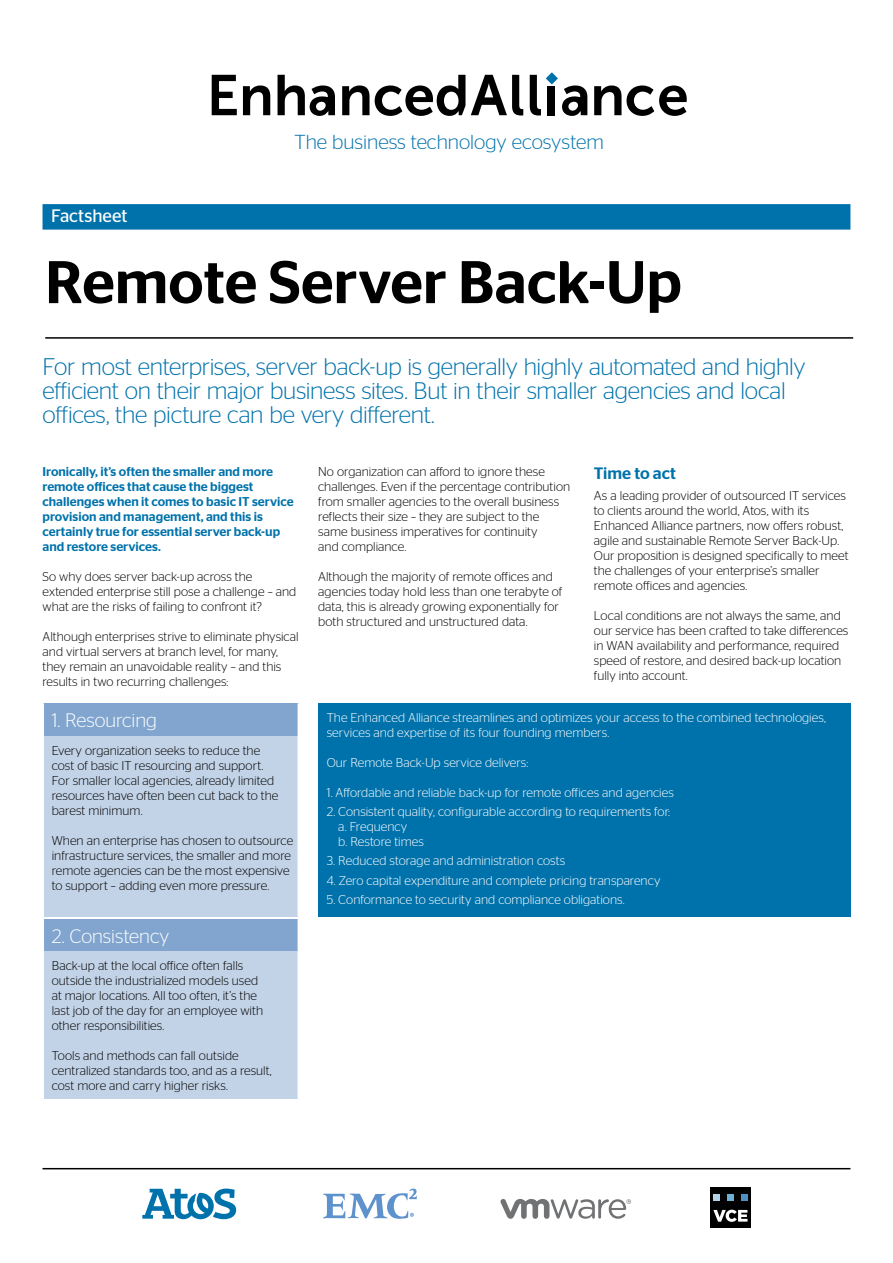
<style>
.page{position:relative;width:893px;height:1263px;background:#fff}
.page>*{position:absolute;margin:0;border:0;box-sizing:border-box;transform-origin:0 0}
.t1{font:500 60px "Stag Sans";color:#000}
.t2{font:300 24px/24px "Stag Sans";letter-spacing:-.015em;color:#0072ab}
.t3{font:300 20.25px "Stag Sans";color:#0072ab}
.t4{font:300 19.5px "Stag Sans";color:#fff}
.t5{font:18px "Stag Sans";color:#fff}
.t6{font:500 16.5px "Stag Sans";color:#0072ab}
.t7{font:300 12.75px/15px "Stag Sans";color:#000}
.t8{font:300 12.75px/15px "Stag Sans";color:#fff}
.t9{font:500 12.75px/15px "Stag Sans";color:#0072ab}
</style>
<div class="page">
<svg style="left:142px;top:1188px;width:94px;height:31px"></svg>
<svg style="left:323px;top:1188px;width:94px;height:31px"></svg>
<svg style="left:500px;top:1199px;width:131px;height:20px"></svg>
<div style="left:710px;top:1188px;width:41px;height:40px;background:#000"></div>
<svg style="left:713px;top:1210px;width:34px;height:12px"></svg>
<div style="left:727px;top:1194px;width:7px;height:7px;background:#6eafd6"></div>
<div style="left:741px;top:1194px;width:6px;height:7px;background:#4f8fc3"></div>
<div style="left:713px;top:1194px;width:7px;height:7px;background:#b1d3e9"></div>
<hr style="left:43px;top:1168px;width:807px;height:1px;background:#000">
<hr style="left:45px;top:337px;width:808px;height:2px;background:#000">
<div style="left:43px;top:204px;width:807px;height:26px;background:#0072ab"></div>
<svg style="left:212px;top:75px;width:25px;height:40px"></svg>
<svg style="left:243px;top:85px;width:27px;height:30px"></svg>
<svg style="left:342px;top:85px;width:27px;height:30px"></svg>
<svg style="left:375px;top:75px;width:90px;height:41px"></svg>
<svg style="left:471px;top:75px;width:52px;height:40px"></svg>
<svg style="left:594px;top:85px;width:93px;height:31px"></svg>
<svg style="left:278px;top:75px;width:57px;height:41px"></svg>
<svg style="left:530px;top:72px;width:57px;height:44px"></svg>
<div style="left:43px;top:703px;width:255px;height:33px;background:#81a5ce"></div>
<div style="left:43px;top:736px;width:255px;height:181px;background:#c3d3e7"></div>
<hr style="left:43px;top:703px;width:1px;height:33px;background:#fff">
<hr style="left:43px;top:736px;width:1px;height:181px;background:#fff">
<div style="left:43px;top:919px;width:255px;height:33px;background:#81a5ce"></div>
<div style="left:43px;top:952px;width:255px;height:147px;background:#c3d3e7"></div>
<hr style="left:43px;top:919px;width:1px;height:33px;background:#fff">
<hr style="left:43px;top:952px;width:1px;height:147px;background:#fff">
<div style="left:318px;top:703px;width:532px;height:214px;background:#0072ab"></div>
<h3 class="t5" style="left:51px;top:205px;width:78px">Factsheet</h3>
<h3 class="t3" style="left:295px;top:131px;width:311px">The business technology ecosystem</h3>
<h1 class="t1" style="left:45px;top:248px;width:638px">Remote Server Back-Up</h1>
<h2 class="t2" style="left:43px;top:354px;width:764px">For most enterprises, server back-up is generally highly automated and highly efficient on their major business sites. But in their smaller agencies and local offices, the picture can be very different.</h2>
<p class="t9" style="left:43px;top:464px;width:253px">Ironically, it’s often the smaller and more remote offices that cause the biggest challenges when it comes to basic IT service provision and management, and this is certainly true for essential server back-up and restore services.</p>
<p class="t7" style="left:43px;top:569px;width:255px">So why does server back-up across the extended enterprise still pose a challenge – and what are the risks of failing to confront it?</p>
<p class="t7" style="left:43px;top:628px;width:258px">Although enterprises strive to eliminate physical and virtual servers at branch level, for many, they remain an unavoidable reality – and this results in two recurring challenges:</p>
<h3 class="t4" style="left:52px;top:710px;width:107px">1. Resourcing</h3>
<p class="t7" style="left:52px;top:742px;width:228px">Every organization seeks to reduce the cost of basic IT resourcing and support.<br>For smaller local agencies, already limited resources have often been cut back to the barest minimum.</p>
<p class="t7" style="left:52px;top:832px;width:243px">When an enterprise has chosen to outsource infrastructure services, the smaller and more remote agencies can be the most expensive to support – adding even more pressure.</p>
<h3 class="t4" style="left:52px;top:926px;width:119px">2. Consistency</h3>
<p class="t7" style="left:52px;top:958px;width:213px">Back-up at the local office often falls outside the industrialized models used at major locations. All too often, it’s the last job of the day for an employee with other responsibilities.</p>
<p class="t7" style="left:52px;top:1048px;width:221px">Tools and methods can fall outside centralized standards too, and as a result, cost more and carry higher risks.</p>
<p class="t7" style="left:318px;top:464px;width:253px">No organization can afford to ignore these challenges. Even if the percentage contribution from smaller agencies to the overall business reflects their size – they are subject to the same business imperatives for continuity<br>and compliance.</p>
<p class="t7" style="left:318px;top:568px;width:246px">Although the majority of remote offices and agencies today hold less than one terabyte of data, this is already growing exponentially for both structured and unstructured data.</p>
<p class="t6" style="left:594px;top:464px;width:84px">Time to act</p>
<p class="t7" style="left:594px;top:488px;width:256px">As a leading provider of outsourced IT services to clients around the world, Atos, with its Enhanced Alliance partners, now offers robust, agile and sustainable Remote Server Back-Up.<br>Our proposition is designed specifically to meet the challenges of your enterprise’s smaller remote offices and agencies.</p>
<p class="t7" style="left:594px;top:608px;width:256px">Local conditions are not always the same, and our service has been crafted to take differences in WAN availability and performance, required speed of restore, and desired back-up location fully into account.</p>
<p class="t8" style="left:327px;top:710px;width:501px">The Enhanced Alliance streamlines and optimizes your access to the combined technologies, services and expertise of its four founding members.</p>
<p class="t8" style="left:327px;top:755px;width:203px">Our Remote Back-Up service delivers:</p>
<p class="t8" style="left:327px;top:785px;width:349px">1. Affordable and reliable back-up for remote offices and agencies</p>
<p class="t8" style="left:338px;top:804px;width:333px;text-indent:-12px">2. Consistent quality, configurable according to requirements for: a. Frequency<br>b. Restore times</p>
<p class="t8" style="left:327px;top:853px;width:240px">3. Reduced storage and administration costs</p>
<p class="t8" style="left:327px;top:872px;width:335px">4. Zero capital expenditure and complete pricing transparency</p>
<p class="t8" style="left:327px;top:892px;width:299px">5. Conformance to security and compliance obligations.</p>
</div>
